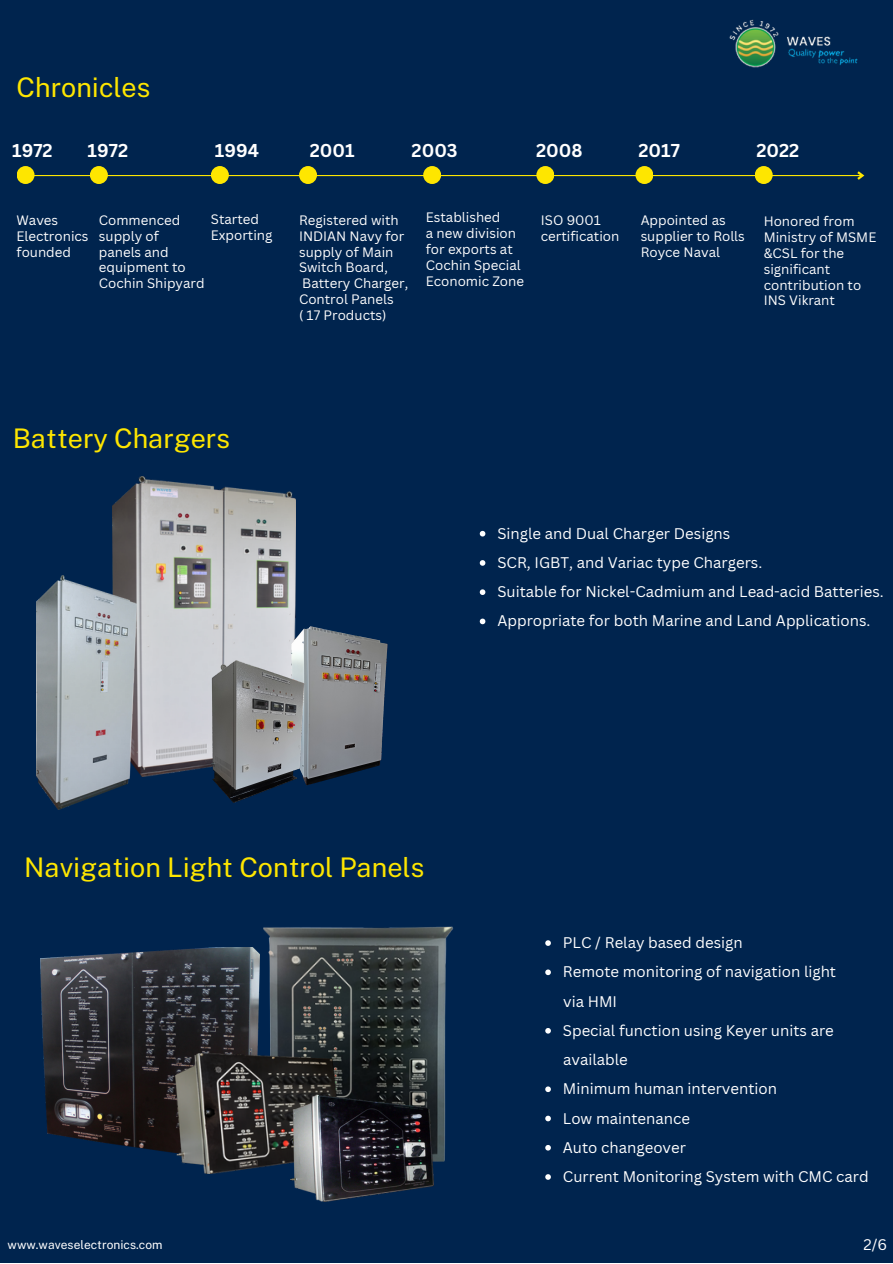
<style>
.page{position:relative;width:893px;height:1264px;background:#fff}
.page>*{position:absolute;margin:0;border:0;box-sizing:border-box;transform-origin:0 0}
.t1{font:27px "Public Sans";color:#fee600}
.t2{font:700 18.15px "Canva Sans";color:#fff}
.t3{font:15px/29.2px "Canva Sans";color:#fff}
.t4{font:13.35px/15.9px "Canva Sans";color:#fff}
.t5{font:12px "Public Sans";color:#fff}
</style>
<div class="page">
<div style="left:0;top:0;width:892px;height:1262px;background:#00244e"></div>
<img style="left:40px;top:947px;width:217px;height:206px">
<img style="left:257px;top:926px;width:196px;height:260px">
<img style="left:175px;top:1053px;width:168px;height:120px">
<img style="left:290px;top:1095px;width:143px;height:106px">
<svg style="left:545px;top:940px;width:6px;height:5px"></svg>
<svg style="left:545px;top:969px;width:6px;height:6px"></svg>
<svg style="left:545px;top:1028px;width:6px;height:5px"></svg>
<svg style="left:545px;top:1086px;width:6px;height:6px"></svg>
<svg style="left:545px;top:1115px;width:6px;height:6px"></svg>
<svg style="left:545px;top:1145px;width:6px;height:5px"></svg>
<svg style="left:545px;top:1174px;width:6px;height:5px"></svg>
<img style="left:729px;top:19px;width:129px;height:49px">
<img style="left:112px;top:477px;width:183px;height:299px">
<img style="left:271px;top:602px;width:117px;height:176px">
<img style="left:205px;top:647px;width:131px;height:156px">
<img style="left:36px;top:575px;width:100px;height:234px">
<svg style="left:479px;top:531px;width:6px;height:5px"></svg>
<svg style="left:479px;top:560px;width:6px;height:5px"></svg>
<svg style="left:479px;top:589px;width:6px;height:6px"></svg>
<svg style="left:479px;top:618px;width:6px;height:6px"></svg>
<div style="left:17px;top:166px;width:18px;height:18px;background:#fee600;border-radius:50%"></div>
<div style="left:90px;top:166px;width:18px;height:18px;background:#fee600;border-radius:50%"></div>
<div style="left:211px;top:166px;width:18px;height:18px;background:#fee600;border-radius:50%"></div>
<div style="left:299px;top:166px;width:18px;height:18px;background:#fee600;border-radius:50%"></div>
<div style="left:423px;top:166px;width:18px;height:18px;background:#fee600;border-radius:50%"></div>
<div style="left:536px;top:166px;width:18px;height:18px;background:#fee600;border-radius:50%"></div>
<div style="left:635px;top:166px;width:18px;height:18px;background:#fee600;border-radius:50%"></div>
<div style="left:754px;top:166px;width:18px;height:18px;background:#fee600;border-radius:50%"></div>
<hr style="left:22px;top:175px;width:840px;height:1px;background:#fee600">
<svg style="left:854px;top:171px;width:11px;height:9px"></svg>
<h1 class="t1" style="left:17px;top:72px;width:135px">Chronicles</h1>
<h2 class="t2" style="left:12px;top:137px;width:42px">1972</h2>
<h2 class="t2" style="left:88px;top:137px;width:42px">1972</h2>
<h2 class="t2" style="left:215px;top:137px;width:46px">1994</h2>
<h2 class="t2" style="left:310px;top:137px;width:46px">2001</h2>
<h2 class="t2" style="left:411px;top:137px;width:48px">2003</h2>
<h2 class="t2" style="left:536px;top:137px;width:48px">2008</h2>
<h2 class="t2" style="left:638px;top:137px;width:43px">2017</h2>
<h2 class="t2" style="left:756px;top:137px;width:44px">2022</h2>
<p class="t4" style="left:17px;top:212px;width:73px">Waves<br>Electronics founded</p>
<p class="t4" style="left:99px;top:212px;width:107px">Commenced supply of<br>panels and equipment to<br>Cochin Shipyard</p>
<p class="t4" style="left:211px;top:210px;width:63px">Started<br>Exporting</p>
<p class="t4" style="left:426px;top:209px;width:100px">Established<br>a new division for exports at<br>Cochin Special<br>Economic Zone</p>
<p class="t4" style="left:541px;top:212px;width:80px">ISO 9001 certification</p>
<p class="t4" style="left:640px;top:212px;width:106px">Appointed as supplier to Rolls<br>Royce Naval</p>
<p class="t4" style="left:299px;top:212px;width:111px">Registered with<br>INDIAN Navy for supply of Main<br>Switch Board,<br>Battery Charger,<br>Control Panels<br>( 17 Products)</p>
<p class="t4" style="left:763px;top:213px;width:114px">Honored from<br>Ministry of MSME &amp;CSL for the significant contribution to<br>INS Vikrant</p>
<h1 class="t1" style="left:13px;top:422px;width:219px">Battery Chargers</h1>
<p class="t3" style="left:497px;top:518px;width:388px">Single and Dual Charger Designs<br>SCR, IGBT, and Variac type Chargers.<br>Suitable for Nickel-Cadmium and Lead-acid Batteries.<br>Appropriate for both Marine and Land Applications.</p>
<h1 class="t1" style="left:24px;top:851px;width:402px">Navigation Light Control Panels</h1>
<p class="t3" style="left:563px;top:927px;width:275px">PLC / Relay based design<br>Remote monitoring of navigation light</p>
<p class="t3" style="left:563px;top:986px;width:55px">via HMI</p>
<p class="t3" style="left:563px;top:1015px;width:272px">Special function using Keyer units are</p>
<p class="t3" style="left:563px;top:1044px;width:66px">available</p>
<p class="t3" style="left:563px;top:1073px;width:307px">Minimum human intervention<br>Low maintenance<br>Auto changeover<br>Current Monitoring System with CMC card</p>
<p class="t5" style="left:8px;top:1237px;width:156px">www.waveselectronics.com</p>
<p class="t3" style="left:863px;top:1229px;width:25px">2/6</p>
</div>
